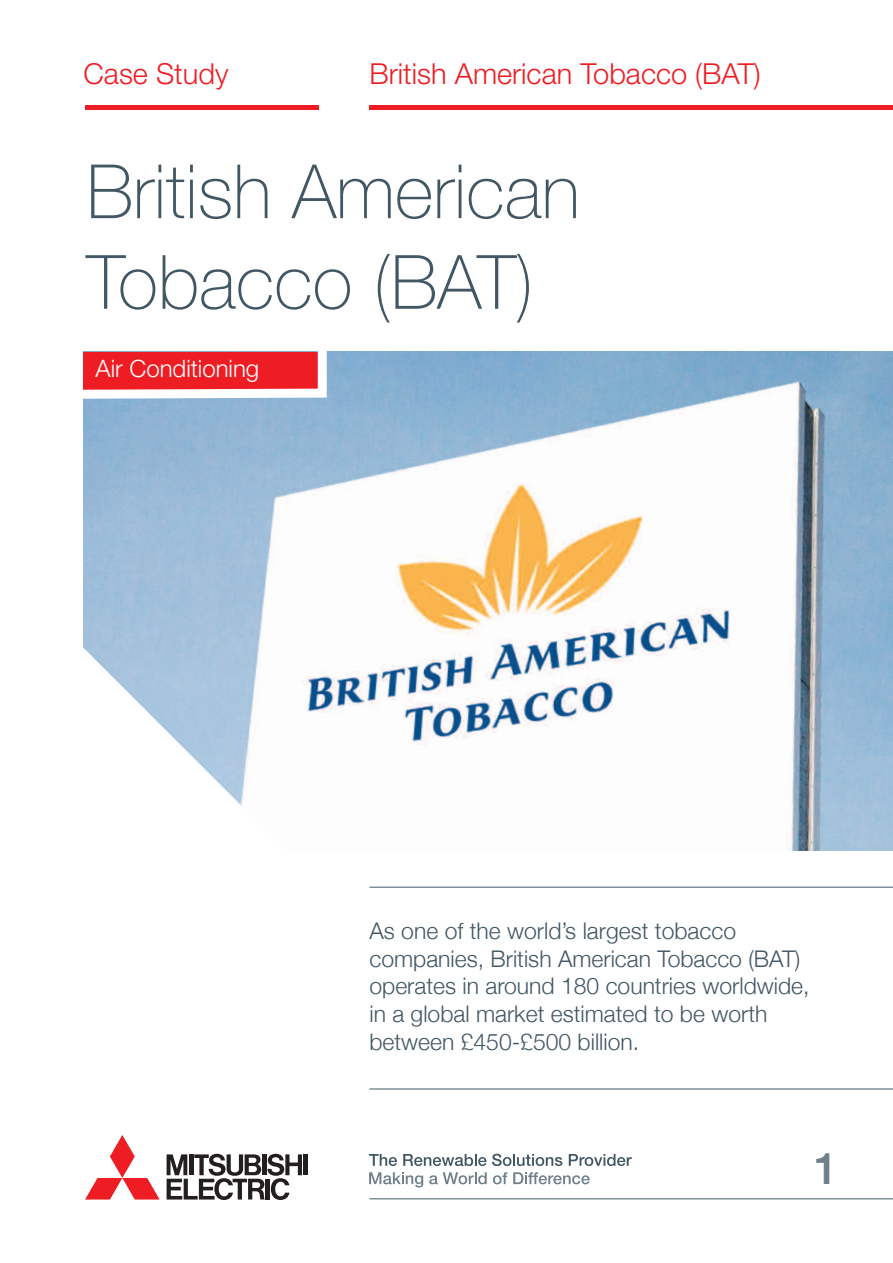
<style>
.page{position:relative;width:893px;height:1263px;background:#fff}
.page>*{position:absolute;margin:0;border:0;box-sizing:border-box;transform-origin:0 0}
.t1{font:100 75px/90.6px "Helvetica Neue LT Pro";color:#415764}
.t2{font:500 43.65px "Helvetica Neue";color:#6d808c}
.t3{font:300 28.95px "Helvetica Neue LT Pro";color:#ee1d23}
.t4{font:300 24px "Helvetica Neue LT Pro";color:#fff}
.t5{font:300 22.95px/27.9px "Helvetica Neue";color:#415764}
</style>
<div class="page">
<hr style="left:85px;top:105px;width:234px;height:4px;background:#ee1d23">
<hr style="left:369px;top:105px;width:524px;height:4px;background:#ee1d23">
<hr style="left:369px;top:887px;width:524px;height:1px;background:#415764">
<hr style="left:369px;top:1088px;width:524px;height:1px;background:#415764">
<img style="left:84px;top:352px;width:809px;height:498px">
<svg style="left:83px;top:633px;width:205px;height:217px"></svg>
<svg style="left:83px;top:351px;width:248px;height:52px"></svg>
<hr style="left:369px;top:1198px;width:524px;height:1px;background:#415764">
<svg style="left:369px;top:1154px;width:28px;height:12px"></svg>
<svg style="left:403px;top:1154px;width:83px;height:12px"></svg>
<svg style="left:492px;top:1154px;width:70px;height:12px"></svg>
<svg style="left:569px;top:1154px;width:63px;height:12px"></svg>
<svg style="left:369px;top:1172px;width:54px;height:15px"></svg>
<svg style="left:429px;top:1172px;width:58px;height:12px"></svg>
<svg style="left:493px;top:1172px;width:14px;height:12px"></svg>
<svg style="left:513px;top:1172px;width:77px;height:12px"></svg>
<svg style="left:85px;top:1135px;width:75px;height:64px"></svg>
<hr style="left:304px;top:1154px;width:4px;height:21px;background:#231f20">
<svg style="left:167px;top:1154px;width:135px;height:46px"></svg>
<p class="t3" style="left:84px;top:64px;width:146px">Case Study</p>
<p class="t3" style="left:369px;top:64px;width:393px">British American Tobacco (BAT)</p>
<h1 class="t1" style="left:87px;top:153px;width:495px">British American<br>Tobacco (BAT)</h1>
<p class="t4" style="left:96px;top:359px;width:165px">Air Conditioning</p>
<p class="t5" style="left:369px;top:916px;width:442px">As one of the world’s largest tobacco companies, British American Tobacco (BAT) operates in around 180 countries worldwide, in a global market estimated to be worth between £450-£500 billion.</p>
<h2 class="t2" style="left:814px;top:1141px;width:26px">1</h2>
</div>
